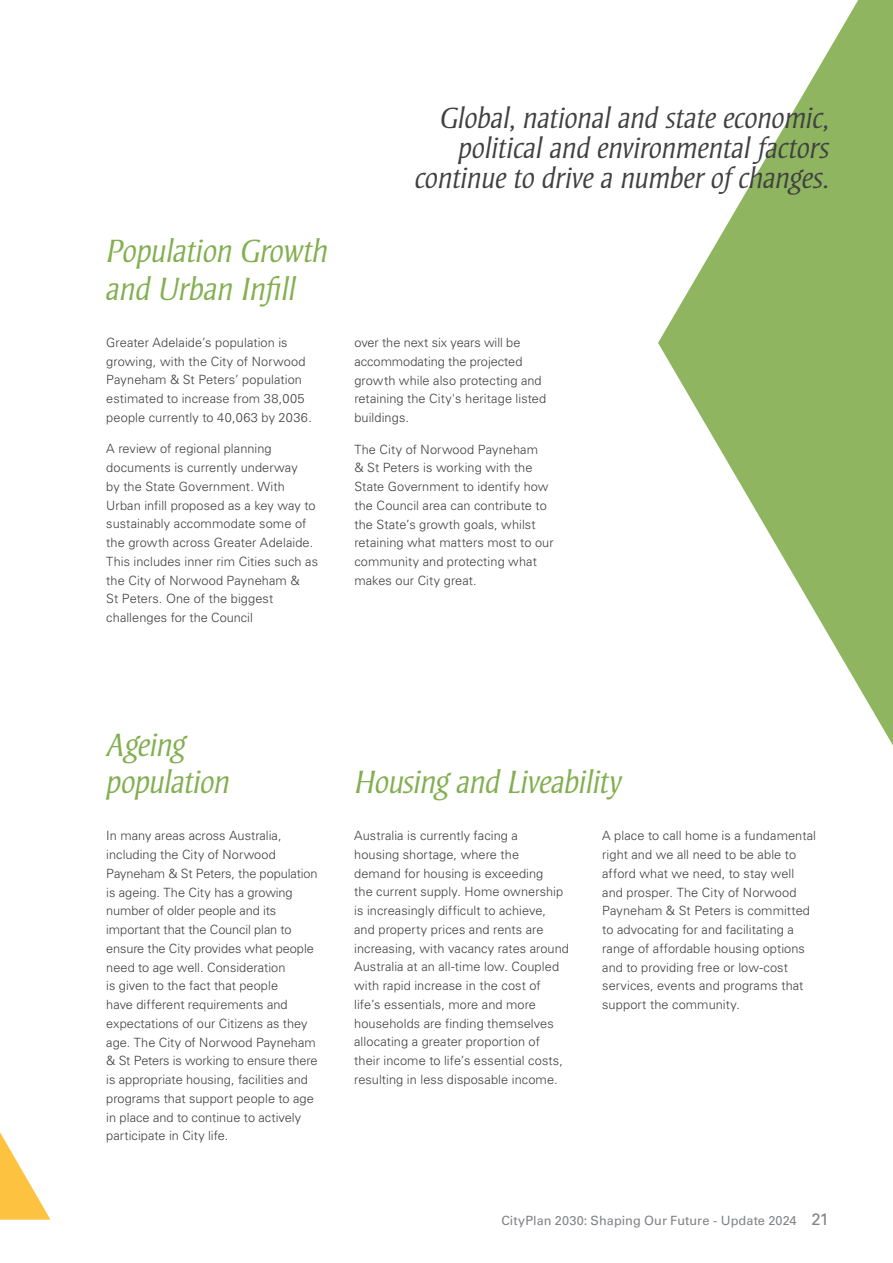
<style>
.page{position:relative;width:893px;height:1263px;background:#fff}
.page>*{position:absolute;margin:0;border:0;box-sizing:border-box;transform-origin:0 0}
.t1{font:italic 300 33px/37.5px "Strayhorn MT Pro";letter-spacing:-.02em;color:#82af4f}
.t2{font:italic 300 30px/30px "Strayhorn MT Pro";letter-spacing:-.015em;color:#414042;text-align:right}
.t3{font:300 12.75px/18.8px "Univers LT Pro 45";letter-spacing:.005em;color:#414042}
.t4{font:12.75px "Univers LT Pro 55 Roman";letter-spacing:.005em;color:#808285}
.s1{font-size:16.5px}
</style>
<div class="page">
<svg style="left:0;top:1132px;width:50px;height:88px"></svg>
<svg style="left:658px;top:0;width:235px;height:745px;fill:#8fb560"></svg>
<h1 class="t1" style="left:106px;top:232px;width:224px">Population Growth and Urban Infill</h1>
<p class="t3" style="left:106px;top:333px;width:207px">Greater Adelaide’s population is growing, with the City of Norwood Payneham &amp; St Peters’ population estimated to increase from 38,005 people currently to 40,063 by 2036.</p>
<p class="t3" style="left:106px;top:439px;width:213px">A review of regional planning documents is currently underway<br>by the State Government. With<br>Urban infill proposed as a key way to sustainably accommodate some of the growth across Greater Adelaide.<br>This includes inner rim Cities such as the City of Norwood Payneham &amp;<br>St Peters. One of the biggest challenges for the Council</p>
<h2 class="t2" style="left:415px;top:103px;width:416px">Global, national and state economic, political and environmental factors continue to drive a number of changes.</h2>
<p class="t3" style="left:354px;top:333px;width:193px">over the next six years will be accommodating the projected growth while also protecting and retaining the City's heritage listed buildings.</p>
<p class="t3" style="left:354px;top:439px;width:201px">The City of Norwood Payneham<br>&amp; St Peters is working with the<br>State Government to identify how the Council area can contribute to the State’s growth goals, whilst retaining what matters most to our community and protecting what makes our City great.</p>
<h1 class="t1" style="left:106px;top:725px;width:125px">Ageing population</h1>
<p class="t3" style="left:106px;top:826px;width:213px">In many areas across Australia, including the City of Norwood Payneham &amp; St Peters, the population is ageing. The City has a growing number of older people and its important that the Council plan to ensure the City provides what people need to age well. Consideration<br>is given to the fact that people<br>have different requirements and expectations of our Citizens as they age. The City of Norwood Payneham &amp; St Peters is working to ensure there is appropriate housing, facilities and programs that support people to age in place and to continue to actively participate in City life.</p>
<h1 class="t1" style="left:354px;top:763px;width:269px">Housing and Liveability</h1>
<p class="t3" style="left:354px;top:826px;width:216px">Australia is currently facing a<br>housing shortage, where the<br>demand for housing is exceeding<br>the current supply. Home ownership is increasingly difficult to achieve, and property prices and rents are increasing, with vacancy rates around Australia at an all-time low. Coupled with rapid increase in the cost of life’s essentials, more and more households are finding themselves allocating a greater proportion of<br>their income to life’s essential costs, resulting in less disposable income.</p>
<p class="t3" style="left:602px;top:826px;width:215px">A place to call home is a fundamental right and we all need to be able to afford what we need, to stay well and prosper. The City of Norwood<br>Payneham &amp; St Peters is committed to advocating for and facilitating a range of affordable housing options and to providing free or low-cost services, events and programs that support the community.</p>
<p class="t4" style="left:501px;top:1211px;width:329px">CityPlan 2030: Shaping Our Future - Update 2024 <span class="s1">21</span></p>
</div>
